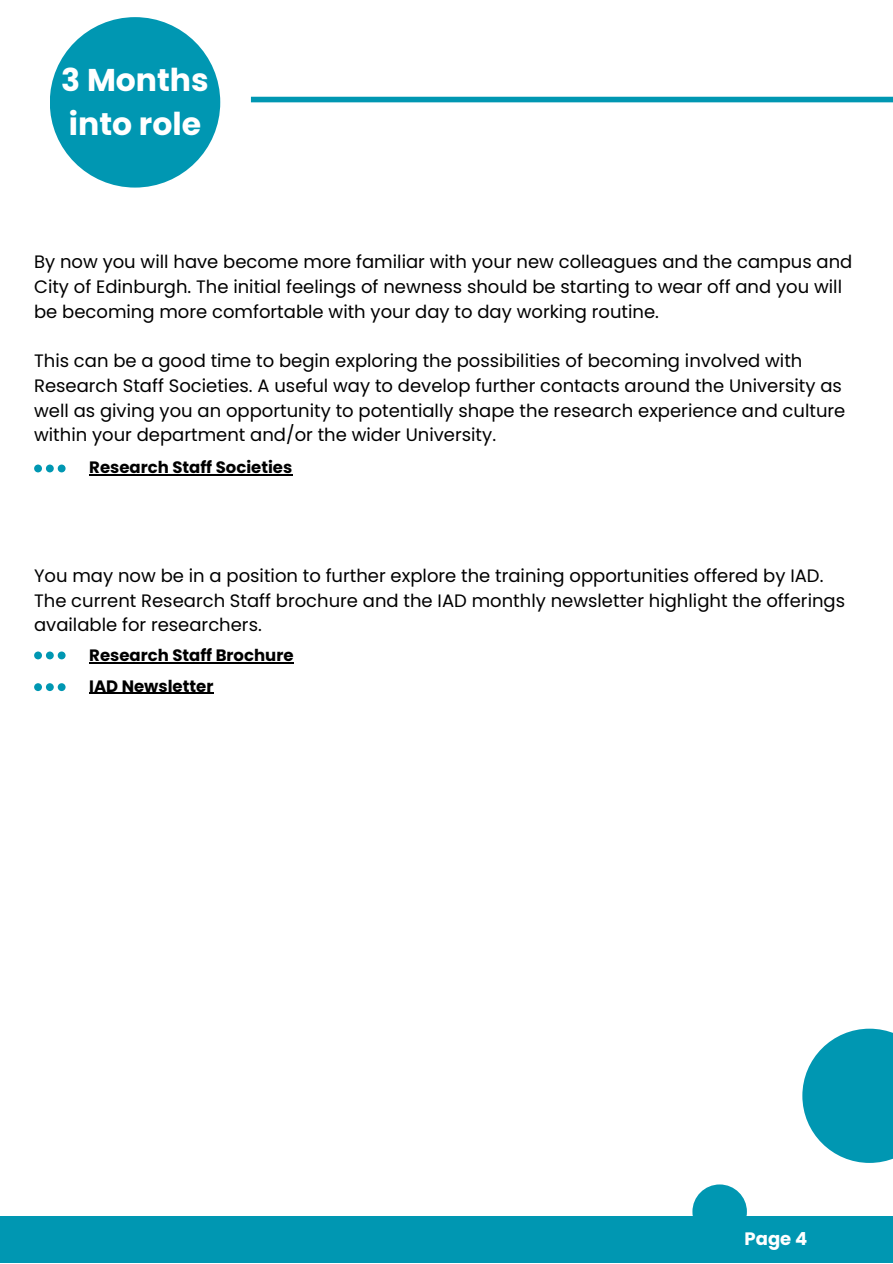
<style>
.page{position:relative;width:893px;height:1264px;background:#fff}
.page>*{position:absolute;margin:0;border:0;box-sizing:border-box;transform-origin:0 0}
.t1{font:700 31.5px/43.8px "Poppins";color:#fff}
.t2{font:18px/24.8px "Poppins";color:#000}
.t3{font:700 18px "Poppins";color:#fff}
.t4{font:700 16.5px/30.5px "Poppins";color:#000}
</style>
<div class="page">
<div style="left:251px;top:97px;width:641px;height:5px;background:#0097b2"></div>
<div style="left:0;top:1216px;width:892px;height:46px;background:#0097b2"></div>
<div style="left:50px;top:17px;width:170px;height:170px;background:#0097b2;border-radius:50%"></div>
<div style="left:692px;top:1184px;width:54px;height:54px;background:#0097b2;border-radius:50%"></div>
<svg style="left:802px;top:1028px;width:90px;height:134px"></svg>
<hr style="left:89px;top:474px;width:203px;height:1px;background:#000">
<svg style="left:34px;top:464px;width:32px;height:8px"></svg>
<hr style="left:89px;top:662px;width:204px;height:1px;background:#000">
<hr style="left:89px;top:692px;width:124px;height:2px;background:#000">
<svg style="left:34px;top:651px;width:32px;height:8px"></svg>
<svg style="left:34px;top:683px;width:32px;height:8px"></svg>
<h1 class="t1" style="left:61px;top:58px;width:149px">3 Months into role</h1>
<p class="t2" style="left:34px;top:249px;width:819px">By now you will have become more familiar with your new colleagues and the campus and<br>City of Edinburgh. The initial feelings of newness should be starting to wear off and you will be becoming more comfortable with your day to day working routine.</p>
<p class="t2" style="left:34px;top:348px;width:812px">This can be a good time to begin exploring the possibilities of becoming involved with Research Staff Societies. A useful way to develop further contacts around the University as well as giving you an opportunity to potentially shape the research experience and culture within your department and/or the wider University.</p>
<p class="t4" style="left:89px;top:452px;width:204px">Research Staff Societies</p>
<p class="t2" style="left:34px;top:563px;width:812px">You may now be in a position to further explore the training opportunities offered by IAD.<br>The current Research Staff brochure and the IAD monthly newsletter highlight the offerings available for researchers.</p>
<p class="t4" style="left:89px;top:640px;width:206px">Research Staff Brochure<br>IAD Newsletter</p>
<p class="t3" style="left:744px;top:1225px;width:64px">Page 4</p>
</div>
